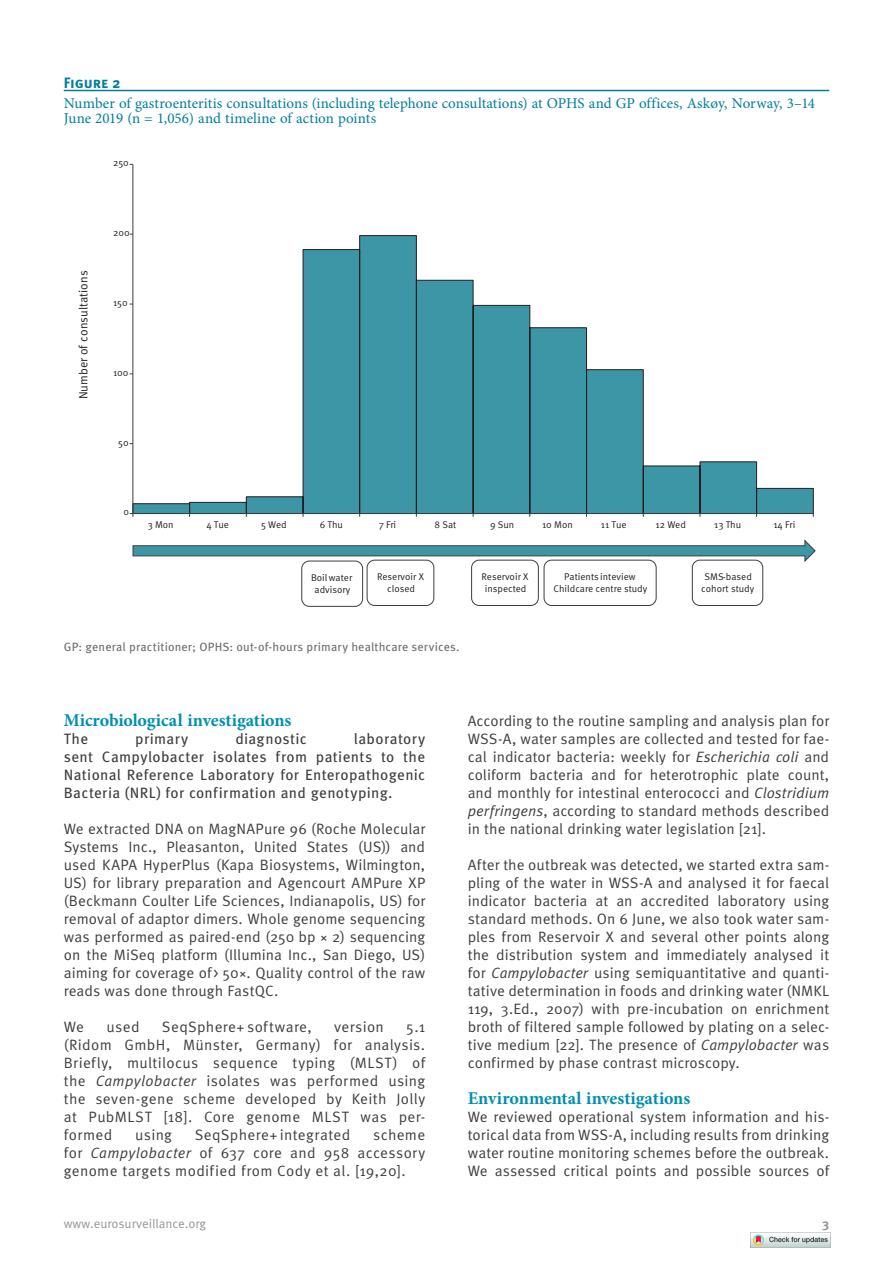
<style>
.page{position:relative;width:893px;height:1263px;background:#fff}
.page>*{position:absolute;margin:0;border:0;box-sizing:border-box;transform-origin:0 0}
.t1{font:700 18px "Minion Pro";letter-spacing:-.005em;color:#008fb0}
.t2{font:15px/18px "Meta Pro";letter-spacing:.015em;color:#3e3e3f;text-align:justify}
.t3{font:15px/18px "Meta Pro";letter-spacing:.02em;color:#3e3e3f;text-align:justify}
.t4{font:15px/15px "Minion Pro";color:#007d9f}
.t5{font:700 15px "Meta Pro";letter-spacing:-.005em;color:#007d9f}
.t6{font:12.75px "Meta Pro";color:#939598}
.t7{font:700 12.75px "Meta Pro";color:#939598}
.t8{font:12px "Meta Pro";letter-spacing:.015em;color:#6c6d70}
.t9{font:12px "Meta Pro";color:#231f20}
.t10{font:9.75px/12.3px "Meta Pro";color:#231f20;text-align:center}
.s1{font-style:italic}
</style>
<div class="page">
<hr style="left:64px;top:90px;width:765px;height:1px;background:#007d9f">
<svg style="left:132px;top:235px;width:682px;height:278px"></svg>
<hr style="left:133px;top:164px;width:1px;height:349px;background:#3e3e3f">
<hr style="left:133px;top:513px;width:680px;height:1px;background:#3e3e3f">
<svg style="left:132px;top:539px;width:684px;height:24px"></svg>
<div style="left:301px;top:561px;width:62px;height:46px;border:1px solid #3e3e3f;border-radius:8px"></div>
<div style="left:367px;top:560px;width:67px;height:45px;background:#fff;border-radius:8px"></div>
<div style="left:367px;top:560px;width:67px;height:46px;border:1px solid #3e3e3f;border-radius:8px"></div>
<div style="left:472px;top:560px;width:66px;height:45px;background:#fff;border-radius:8px"></div>
<div style="left:471px;top:560px;width:68px;height:46px;border:1px solid #3e3e3f;border-radius:8px"></div>
<div style="left:544px;top:560px;width:112px;height:45px;background:#fff;border-radius:8px"></div>
<div style="left:544px;top:560px;width:112px;height:46px;border:1px solid #3e3e3f;border-radius:8px"></div>
<div style="left:692px;top:560px;width:71px;height:45px;background:#fff;border-radius:8px"></div>
<div style="left:692px;top:560px;width:71px;height:46px;border:1px solid #3e3e3f;border-radius:8px"></div>
<img style="left:750px;top:1232px;width:80px;height:16px">
<p class="t5" style="left:64px;top:73px;width:58px">Figure 2</p>
<p class="t4" style="left:64px;top:96px;width:753px">Number of gastroenteritis consultations (including telephone consultations) at OPHS and GP offices, Askøy, Norway, 3–14<br>June 2019 (n = 1,056) and timeline of action points</p>
<p class="t10" style="left:113px;top:157px;width:17px">250</p>
<p class="t9" style="left:76px;top:399px;width:130px;rotate:-90deg">Number of consultations</p>
<p class="t10" style="left:113px;top:227px;width:18px">200</p>
<p class="t10" style="left:113px;top:297px;width:16px">150</p>
<p class="t10" style="left:113px;top:366px;width:17px">100</p>
<p class="t10" style="left:118px;top:436px;width:12px">50</p>
<p class="t10" style="left:123px;top:506px;width:7px">0</p>
<p class="t10" style="left:148px;top:519px;width:27px">3 Mon</p>
<p class="t10" style="left:206px;top:519px;width:24px">4 Tue</p>
<p class="t10" style="left:261px;top:519px;width:27px">5 Wed</p>
<p class="t10" style="left:320px;top:519px;width:25px">6 Thu</p>
<p class="t10" style="left:379px;top:519px;width:19px">7 Fri</p>
<p class="t10" style="left:435px;top:519px;width:23px">8 Sat</p>
<p class="t10" style="left:490px;top:519px;width:26px">9 Sun</p>
<p class="t10" style="left:542px;top:519px;width:32px">10 Mon</p>
<p class="t10" style="left:601px;top:519px;width:27px">11 Tue</p>
<p class="t10" style="left:655px;top:519px;width:32px">12 Wed</p>
<p class="t10" style="left:714px;top:519px;width:28px">13 Thu</p>
<p class="t10" style="left:773px;top:519px;width:23px">14 Fri</p>
<p class="t10" style="left:311px;top:572px;width:43px">Boilwater advisory</p>
<p class="t10" style="left:377px;top:571px;width:48px">Reservoir X closed</p>
<p class="t10" style="left:482px;top:571px;width:48px">Reservoir X inspected</p>
<p class="t10" style="left:553px;top:571px;width:95px">Patients inteview<br>Childcare centre study</p>
<p class="t10" style="left:701px;top:571px;width:54px">SMS-based cohort study</p>
<p class="t8" style="left:64px;top:639px;width:397px">GP: general practitioner; OPHS: out-of-hours primary healthcare services.</p>
<p class="t1" style="left:64px;top:707px;width:229px">Microbiological investigations</p>
<p class="t3" style="left:64px;top:730px;width:26px">The</p>
<p class="t3" style="left:135px;top:730px;width:54px">primary</p>
<p class="t3" style="left:235px;top:730px;width:73px">diagnostic</p>
<p class="t3" style="left:64px;top:730px;width:363px;text-indent:290px">laboratory sent Campylobacter isolates from patients to the National Reference Laboratory for Enteropathogenic Bacteria (NRL) for confirmation and genotyping.</p>
<p class="t2" style="left:64px;top:820px;width:363px">We extracted DNA on MagNAPure 96 (Roche Molecular Systems Inc., Pleasanton, United States (US)) and used KAPA HyperPlus (Kapa Biosystems, Wilmington, US) for library preparation and Agencourt AMPure XP (Beckmann Coulter Life Sciences, Indianapolis, US) for removal of adaptor dimers. Whole genome sequencing was performed as paired-end (250 bp × 2) sequencing on the MiSeq platform (Illumina Inc., San Diego, US) aiming for coverage of&gt; 50×. Quality control of the raw reads was done through FastQC.</p>
<p class="t2" style="left:64px;top:1018px;width:22px">We</p>
<p class="t2" style="left:106px;top:1018px;width:35px">used</p>
<p class="t2" style="left:162px;top:1018px;width:152px">SeqSphere+ software,</p>
<p class="t2" style="left:334px;top:1018px;width:51px">version</p>
<p class="t2" style="left:64px;top:1018px;width:363px;text-indent:342px">5.1 (Ridom GmbH, Münster, Germany) for analysis.<br>Briefly, multilocus sequence typing (MLST) of the <span class="s1">Campylobacter</span> isolates was performed using the seven-gene scheme developed by Keith Jolly at PubMLST [18]. Core genome MLST was per&shy;formed</p>
<p class="t2" style="left:64px;top:1126px;width:363px;text-indent:309px">scheme for <span class="s1">Campylobacter</span> of 637 core and 958 accessory genome targets modified from Cody et al. [19,20].</p>
<p class="t2" style="left:135px;top:1126px;width:38px">using</p>
<p class="t2" style="left:195px;top:1126px;width:157px">SeqSphere+ integrated</p>
<p class="t2" style="left:468px;top:712px;width:363px">According to the routine sampling and analysis plan for WSS-A, water samples are collected and tested for fae&shy;cal indicator bacteria: weekly for <span class="s1">Escherichia coli</span> and coliform bacteria and for heterotrophic plate count, and monthly for intestinal enterococci and <span class="s1">Clostridium perfringens</span>, according to standard methods described in the national drinking water legislation [21].</p>
<p class="t2" style="left:468px;top:856px;width:363px">After the outbreak was detected, we started extra sam&shy;pling of the water in WSS-A and analysed it for faecal indicator bacteria at an accredited laboratory using standard methods. On 6 June, we also took water sam&shy;ples from Reservoir X and several other points along the distribution system and immediately analysed it for <span class="s1">Campylobacter</span> using semiquantitative and quanti&shy;tative determination in foods and drinking water (NMKL 119, 3.Ed., 2007) with pre-incubation on enrichment broth of filtered sample followed by plating on a selec&shy;tive medium [22]. The presence of <span class="s1">Campylobacter</span> was confirmed by phase contrast microscopy.</p>
<p class="t1" style="left:468px;top:1085px;width:224px">Environmental investigations</p>
<p class="t2" style="left:468px;top:1108px;width:363px">We reviewed operational system information and his&shy;torical data from WSS-A, including results from drinking water routine monitoring schemes before the outbreak.<br>We assessed critical points and possible sources of</p>
<p class="t6" style="left:64px;top:1215px;width:144px">www.eurosurveillance.org</p>
<p class="t7" style="left:822px;top:1215px;width:8px">3</p>
</div>
